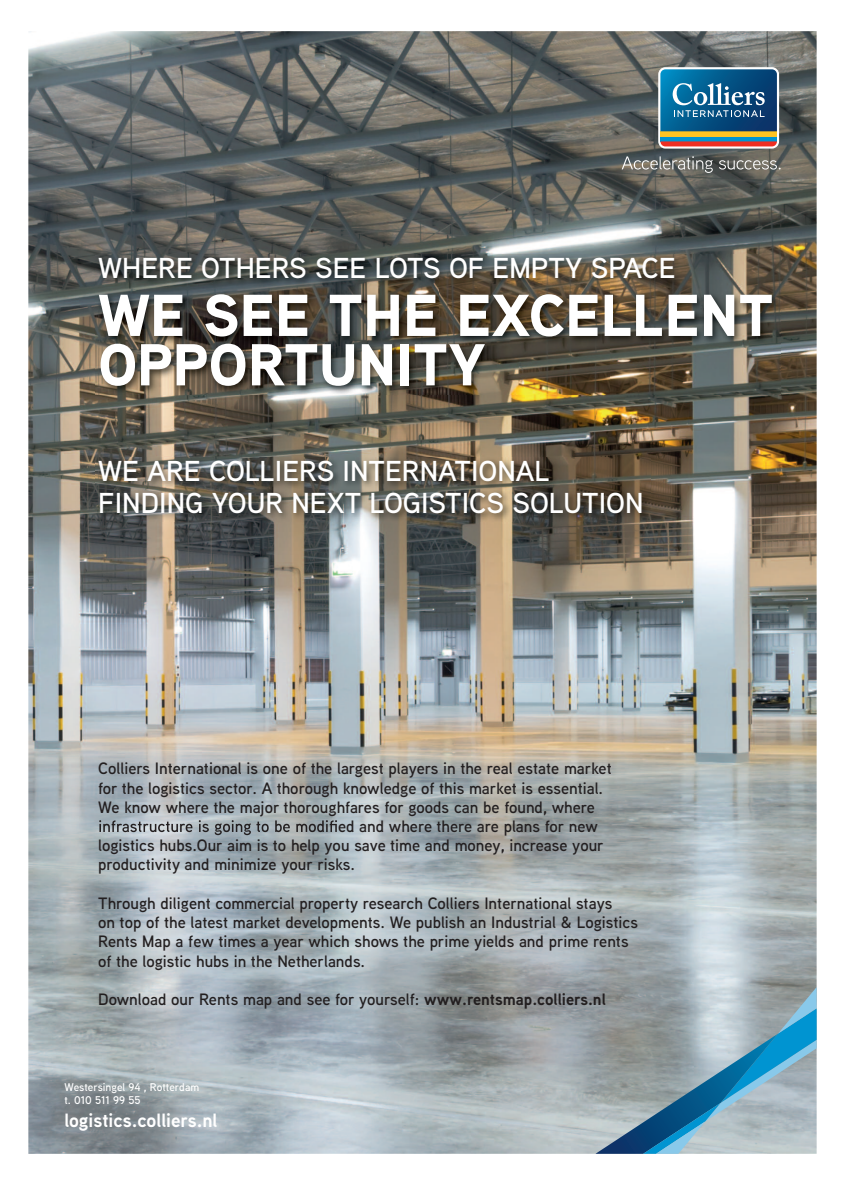
<style>
.page{position:relative;width:845px;height:1185px;background:#fff}
.page>*{position:absolute;margin:0;border:0;box-sizing:border-box;transform-origin:0 0}
.t1{font:900 59px/49.4px "Aaux Next";color:#fff}
.t2{font:600 28.8px/31.6px "Aaux Next";color:#fff}
.t3{font:700 19.2px "Aaux Next";color:#fff}
.t4{font:600 16.5px/19.2px "Aaux Next";color:#231f20}
.t5{font:600 11.2px/13.5px "Aaux Next";color:#fff}
.s1{font-weight:700}
</style>
<div class="page">
<img style="left:28px;top:31px;width:788px;height:1123px">
<svg style="left:658px;top:67px;width:121px;height:82px;background:#4c7992"></svg>
<svg style="left:621px;top:156px;width:92px;height:17px;background:#7b7d79"></svg>
<svg style="left:719px;top:160px;width:61px;height:10px"></svg>
<img style="left:96px;top:255px;width:684px;height:140px">
<img style="left:96px;top:457px;width:554px;height:65px">
<svg style="left:595px;top:987px;width:221px;height:167px;background:#86a3b1"></svg>
<svg style="left:99px;top:820px;width:238px;height:15px;background:#91989d"></svg>
<h2 class="t2" style="left:98px;top:253px;width:579px">WHERE OTHERS SEE LOTS OF EMPTY SPACE</h2>
<h1 class="t1" style="left:98px;top:291px;width:677px">WE SEE THE EXCELLENT<br>OPPORTUNITY</h1>
<h2 class="t2" style="left:98px;top:455px;width:547px">WE ARE COLLIERS INTERNATIONAL<br>FINDING YOUR NEXT LOGISTICS SOLUTION</h2>
<p class="t4" style="left:98px;top:759px;width:515px">Colliers International is one of the largest players in the real estate market</p>
<p class="t4" style="left:98px;top:778px;width:506px">for the logistics sector. A thorough knowledge of this market is essential.</p>
<p class="t4" style="left:98px;top:797px;width:498px">We know where the major thoroughfares for goods can be found, where</p>
<p class="t4" style="left:338px;top:817px;width:261px">ed and where there are plans for new</p>
<p class="t4" style="left:98px;top:836px;width:507px">logistics hubs.Our aim is to help you save time and money, increase your</p>
<p class="t4" style="left:98px;top:855px;width:258px">productivity and minimize your risks.</p>
<p class="t4" style="left:98px;top:894px;width:541px">Through diligent commercial property research Colliers International stays<br>on top of the latest market developments. We publish an Industrial &amp; Logistics Rents Map a few times a year which shows the prime yields and prime rents of the logistic hubs in the Netherlands.</p>
<p class="t4" style="left:98px;top:990px;width:509px">Download our Rents map and see for yourself: <span class="s1">www.rentsmap.colliers.nl</span></p>
<p class="t5" style="left:64px;top:1080px;width:136px">Westersingel 94 , Rotterdam t. 010 511 99 55</p>
<p class="t3" style="left:64px;top:1109px;width:155px">logistics.colliers.nl</p>
</div>
